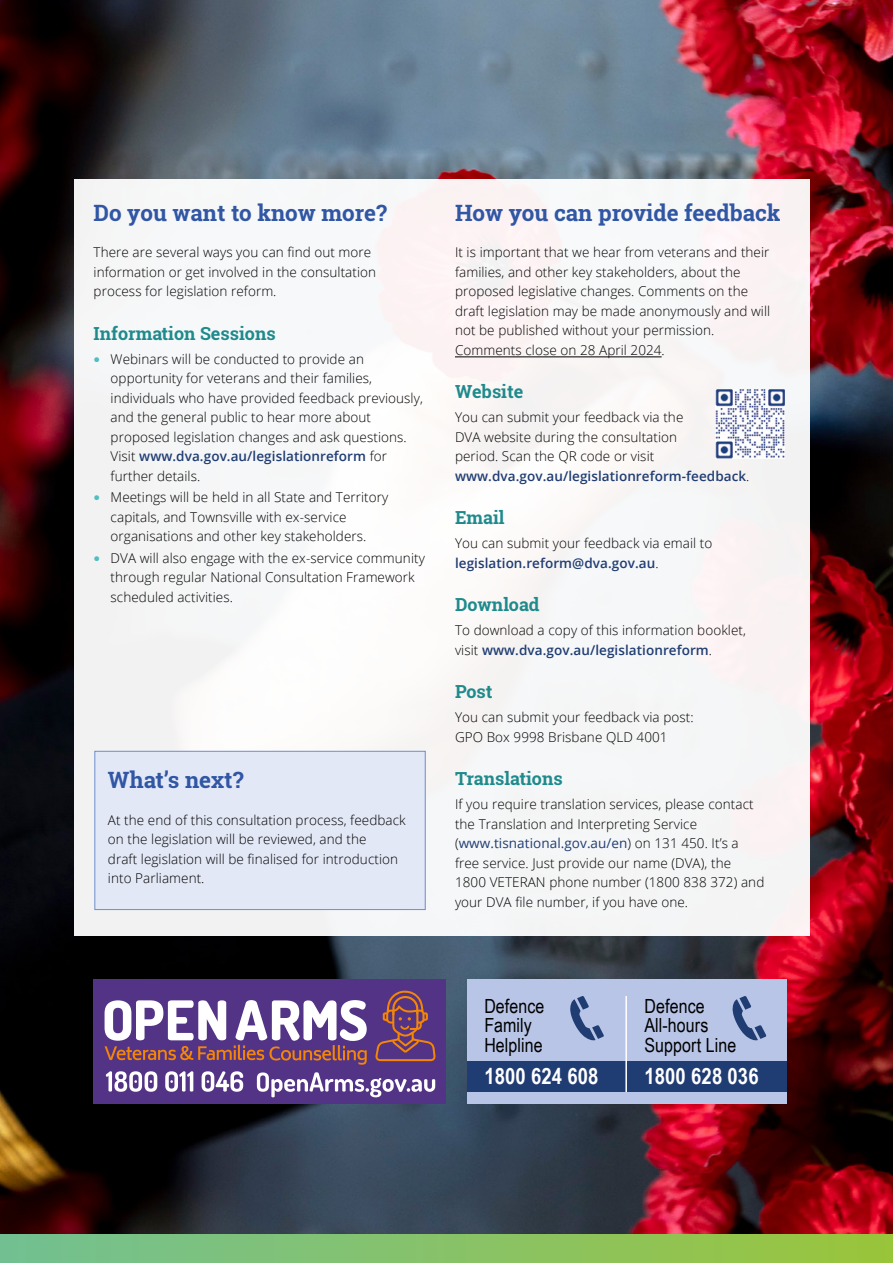
<style>
.page{position:relative;width:893px;height:1263px;background:#fff}
.page>*{position:absolute;margin:0;border:0;box-sizing:border-box;transform-origin:0 0}
.t1{font:700 22.5px "Roboto Slab";color:#3056a4}
.t2{font:700 22.5px "Arial Narrow";letter-spacing:.005em;color:#fff}
.t3{font:19.5px/19.5px "Arial Narrow";letter-spacing:.005em;color:#000}
.t4{font:700 18px "Roboto Slab";color:#1f8a8c}
.t5{font:300 13.5px/19.5px "Open Sans";letter-spacing:.005em;color:#000}
.s1{font-family:"Calibri";font-weight:700;color:#4fbdc1}
.s2{font-weight:600;color:#203d73}
.s3{font-weight:400;color:#203d73}
</style>
<div class="page">
<div style="left:0;top:1233px;width:893px;height:30px;background:linear-gradient(to right,#73c094,#9bc43c)"></div>
<img style="left:0;top:0;width:893px;height:1233px">
<div style="left:74px;top:179px;width:735px;height:756px;background:#f6f6f7"></div>
<hr style="left:455px;top:357px;width:207px;height:1px;background:#000">
<div style="left:95px;top:751px;width:330px;height:158px;background:#e3e8f7"></div>
<div style="left:94px;top:751px;width:332px;height:159px;border:1px solid #6e8ecc"></div>
<div style="left:94px;top:979px;width:352px;height:125px;background:#533386"></div>
<svg style="left:106px;top:1071px;width:329px;height:26px"></svg>
<svg style="left:105px;top:1000px;width:262px;height:65px"></svg>
<svg style="left:375px;top:990px;width:61px;height:71px"></svg>
<div style="left:467px;top:979px;width:320px;height:125px;background:#b8c5e7"></div>
<svg style="left:570px;top:996px;width:34px;height:45px"></svg>
<svg style="left:732px;top:996px;width:34px;height:45px"></svg>
<div style="left:467px;top:1061px;width:320px;height:31px;background:#203d73"></div>
<hr style="left:625px;top:996px;width:2px;height:96px;background:#fff">
<img style="left:716px;top:389px;width:69px;height:69px">
<h1 class="t1" style="left:94px;top:203px;width:295px">Do you want to know more?</h1>
<p class="t5" style="left:94px;top:242px;width:284px">There are several ways you can find out more information or get involved in the consultation process for legislation reform.</p>
<h3 class="t4" style="left:94px;top:326px;width:184px">Information Sessions</h3>
<p class="t5" style="left:111px;top:350px;width:314px;text-indent:-17px"><span class="s1">•</span> Webinars will be conducted to provide an opportunity for veterans and their families, individuals who have provided feedback previously, and the general public to hear more about proposed legislation changes and ask questions.<br>Visit <span class="s2">www.dva.gov.au/legislationreform</span> for further details.</p>
<p class="t5" style="left:111px;top:489px;width:279px;text-indent:-17px"><span class="s1">•</span> Meetings will be held in all State and Territory capitals, and Townsville with ex-service organisations and other key stakeholders.</p>
<p class="t5" style="left:111px;top:550px;width:316px;text-indent:-17px"><span class="s1">•</span> DVA will also engage with the ex-service community through regular National Consultation Framework scheduled activities.</p>
<h1 class="t1" style="left:108px;top:771px;width:137px">What’s next?</h1>
<p class="t5" style="left:108px;top:811px;width:299px">At the end of this consultation process, feedback on the legislation will be reviewed, and the<br>draft legislation will be finalised for introduction into Parliament.</p>
<h1 class="t1" style="left:455px;top:203px;width:327px">How you can provide feedback</h1>
<p class="t5" style="left:455px;top:244px;width:317px">It is important that we hear from veterans and their families, and other key stakeholders, about the proposed legislative changes. Comments on the draft legislation may be made anonymously and will not be published without your permission.<br>Comments close on 28 April 2024.</p>
<h3 class="t4" style="left:455px;top:384px;width:70px">Website</h3>
<p class="t5" style="left:455px;top:409px;width:296px">You can submit your feedback via the<br>DVA website during the consultation<br>period. Scan the QR code or visit <span class="s2">www.dva.gov.au/legislationreform-feedback</span>.</p>
<h3 class="t4" style="left:455px;top:510px;width:51px">Email</h3>
<p class="t5" style="left:455px;top:535px;width:259px">You can submit your feedback via email to <span class="s2">legislation.reform@dva.gov.au</span>.</p>
<h3 class="t4" style="left:455px;top:597px;width:86px">Download</h3>
<p class="t5" style="left:455px;top:622px;width:293px">To download a copy of this information booklet, visit <span class="s2">www.dva.gov.au/legislationreform</span>.</p>
<h3 class="t4" style="left:455px;top:684px;width:39px">Post</h3>
<p class="t5" style="left:455px;top:709px;width:240px">You can submit your feedback via post:<br>GPO Box 9998 Brisbane QLD 4001</p>
<h3 class="t4" style="left:455px;top:772px;width:109px">Translations</h3>
<p class="t5" style="left:455px;top:796px;width:311px">If you require translation services, please contact the Translation and Interpreting Service (<span class="s3">www.tisnational.gov.au/en</span>) on 131 450. It’s a free service. Just provide our name (DVA), the 1800 VETERAN phone number (1800 838 372) and your DVA file number, if you have one.</p>
<h2 class="t3" style="left:484px;top:998px;width:62px">Defence<br>Family<br>Helpline</h2>
<h1 class="t2" style="left:484px;top:1063px;width:116px">1800 624 608</h1>
<h2 class="t3" style="left:644px;top:998px;width:93px">Defence<br>All-hours<br>Support Line</h2>
<h1 class="t2" style="left:644px;top:1063px;width:116px">1800 628 036</h1>
</div>
